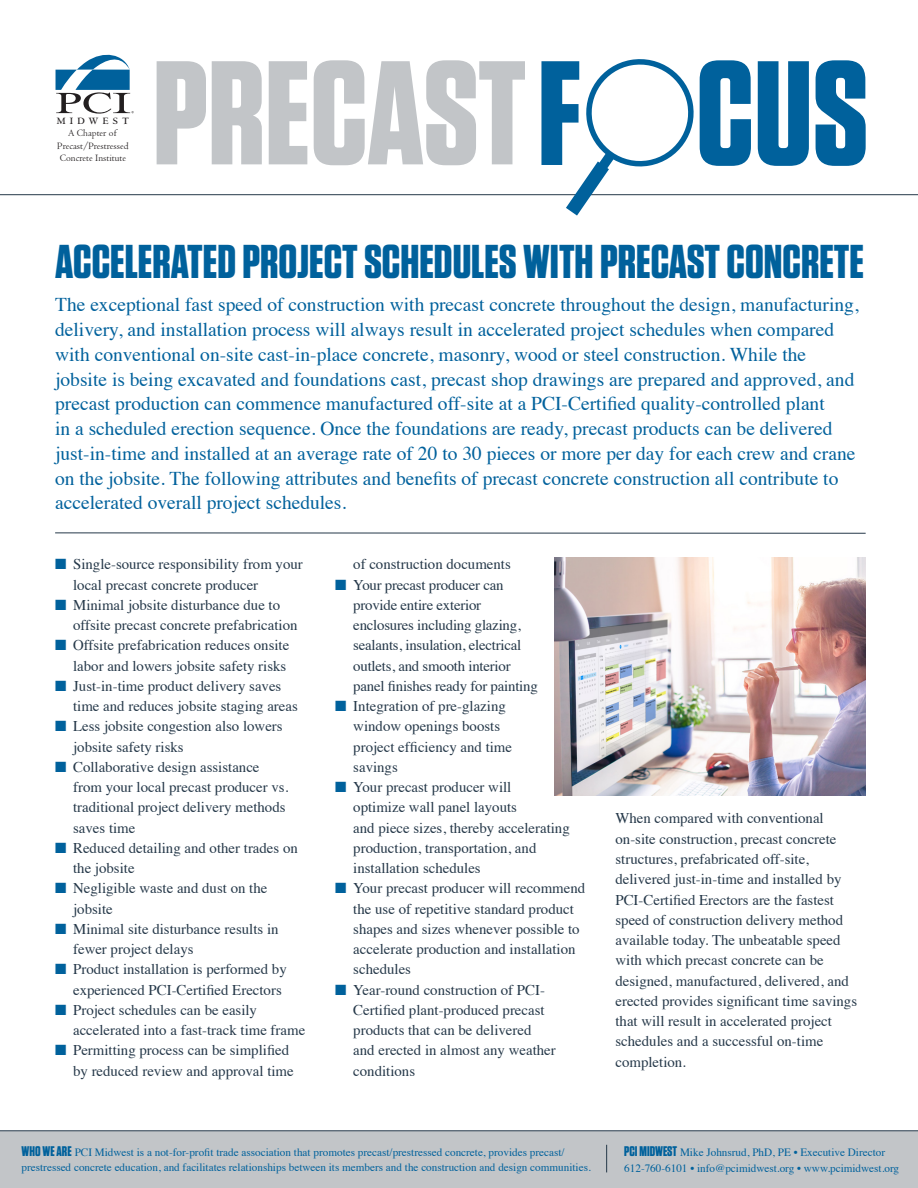
<style>
.page{position:relative;width:918px;height:1188px;background:#fff}
.page>*{position:absolute;margin:0;border:0;box-sizing:border-box;transform-origin:0 0}
.t1{font:700 147.3px "Tungsten";letter-spacing:-.005em;color:#c2c5c8}
.t2{font:700 47.4px "Tungsten";color:#00619c}
.t3{font:19.5px/24.8px "Times";color:#00619c}
.t4{font:14.85px/20.2px "Times";color:#253849}
.t5{font:11.25px/14.9px "Times";color:#00619c}
.t6{font:10.05px/12.1px "Centaur";color:#231f20;text-align:center}
.t7{font:700 10.05px "Centaur";letter-spacing:.425em;color:#231f20}
.s1{color:#00619c}
.s2{font-family:"Tungsten";font-weight:700;font-size:13.95px}
</style>
<div class="page">
<div style="left:0;top:1131px;width:918px;height:57px;background:#c2c5c8"></div>
<svg style="left:56px;top:54px;width:78px;height:60px"></svg>
<hr style="left:0;top:194px;width:918px;height:1px;background:#253849">
<hr style="left:0;top:1130px;width:918px;height:1px;background:#253849">
<svg style="left:758px;top:61px;width:51px;height:105px"></svg>
<svg style="left:816px;top:60px;width:50px;height:106px"></svg>
<svg style="left:541px;top:59px;width:210px;height:157px"></svg>
<svg style="left:606px;top:1145px;width:1px;height:27px"></svg>
<hr style="left:55px;top:532px;width:811px;height:2px;background:#253849">
<img style="left:554px;top:557px;width:312px;height:239px">
<p class="t7" style="left:57px;top:116px;width:74px">MIDWEST</p>
<p class="t6" style="left:57px;top:128px;width:73px">A Chapter of<br>Precast/Prestressed<br>Concrete Institute</p>
<h1 class="t1" style="left:153px;top:34px;width:375px">PRECAST</h1>
<h2 class="t2" style="left:55px;top:236px;width:811px">ACCELERATED PROJECT SCHEDULES WITH PRECAST CONCRETE</h2>
<p class="t3" style="left:55px;top:291px;width:805px">The exceptional fast speed of construction with precast concrete throughout the design, manufacturing, delivery, and installation process will always result in accelerated project schedules when compared with conventional on-site cast-in-place concrete, masonry, wood or steel construction. While the jobsite is being excavated and foundations cast, precast shop drawings are prepared and approved, and precast production can commence manufactured off-site at a PCI-Certified quality-controlled plant<br>in a scheduled erection sequence. Once the foundations are ready, precast products can be delivered just-in-time and installed at an average rate of 20 to 30 pieces or more per day for each crew and crane on the jobsite. The following attributes and benefits of precast concrete construction all contribute to accelerated overall project schedules.</p>
<p class="t4" style="left:73px;top:553px;width:231px;text-indent:-18px"><span class="s1">■</span> Single-source responsibility from your local precast concrete producer</p>
<p class="t4" style="left:73px;top:593px;width:226px;text-indent:-18px"><span class="s1">■</span> Minimal jobsite disturbance due to offsite precast concrete prefabrication</p>
<p class="t4" style="left:55px;top:634px;width:236px;text-align:right"><span class="s1">■</span> Offsite prefabrication reduces onsite labor and lowers jobsite safety risks</p>
<p class="t4" style="left:73px;top:674px;width:226px;text-indent:-18px"><span class="s1">■</span> Just-in-time product delivery saves time and reduces jobsite staging areas</p>
<p class="t4" style="left:73px;top:715px;width:211px;text-indent:-18px"><span class="s1">■</span> Less jobsite congestion also lowers jobsite safety risks</p>
<p class="t4" style="left:73px;top:755px;width:217px;text-indent:-18px"><span class="s1">■</span> Collaborative design assistance from your local precast producer vs. traditional project delivery methods saves time</p>
<p class="t4" style="left:73px;top:836px;width:226px;text-indent:-18px"><span class="s1">■</span> Reduced detailing and other trades on the jobsite</p>
<p class="t4" style="left:73px;top:877px;width:196px;text-indent:-18px"><span class="s1">■</span> Negligible waste and dust on the jobsite</p>
<p class="t4" style="left:73px;top:917px;width:207px;text-indent:-18px"><span class="s1">■</span> Minimal site disturbance results in fewer project delays</p>
<p class="t4" style="left:73px;top:958px;width:215px;text-indent:-18px"><span class="s1">■</span> Product installation is performed by experienced PCI-Certified Erectors</p>
<p class="t4" style="left:73px;top:999px;width:234px;text-indent:-18px"><span class="s1">■</span> Project schedules can be easily accelerated into a fast-track time frame</p>
<p class="t4" style="left:73px;top:1039px;width:222px;text-indent:-18px"><span class="s1">■</span> Permitting process can be simplified by reduced review and approval time</p>
<p class="t4" style="left:353px;top:553px;width:159px">of construction documents</p>
<p class="t4" style="left:353px;top:573px;width:186px;text-indent:-18px"><span class="s1">■</span> Your precast producer can provide entire exterior enclosures including glazing, sealants, insulation, electrical outlets, and smooth interior panel finishes ready for painting</p>
<p class="t4" style="left:353px;top:695px;width:160px;text-indent:-18px"><span class="s1">■</span> Integration of pre-glazing window openings boosts project efficiency and time savings</p>
<p class="t4" style="left:353px;top:776px;width:218px;text-indent:-18px"><span class="s1">■</span> Your precast producer will<br>optimize wall panel layouts<br>and piece sizes, thereby accelerating production, transportation, and installation schedules</p>
<p class="t4" style="left:353px;top:877px;width:233px;text-indent:-18px"><span class="s1">■</span> Your precast producer will recommend the use of repetitive standard product shapes and sizes whenever possible to accelerate production and installation schedules</p>
<p class="t4" style="left:353px;top:978px;width:204px;text-indent:-18px"><span class="s1">■</span> Year-round construction of PCI-<br>Certified plant-produced precast products that can be delivered and erected in almost any weather conditions</p>
<p class="t4" style="left:615px;top:807px;width:243px">When compared with conventional on-site construction, precast concrete structures, prefabricated off-site, delivered just-in-time and installed by PCI-Certified Erectors are the fastest speed of construction delivery method available today. The unbeatable speed with which precast concrete can be designed, manufactured, delivered, and erected provides significant time savings that will result in accelerated project schedules and a successful on-time completion.</p>
<p class="t5" style="left:22px;top:1144px;width:571px"><span class="s2">WHO WE ARE</span> PCI Midwest is a not-for-profit trade association that promotes precast/prestressed concrete, provides precast/ prestressed concrete education, and facilitates relationships between its members and the construction and design communities.</p>
<p class="t5" style="left:624px;top:1143px;width:276px;line-height:15.9px"><span class="s2">PCI MIDWEST</span> Mike Johnsrud, PhD, PE • Executive Director<br>612-760-6101 • info@pcimidwest.org • www.pcimidwest.org</p>
</div>
